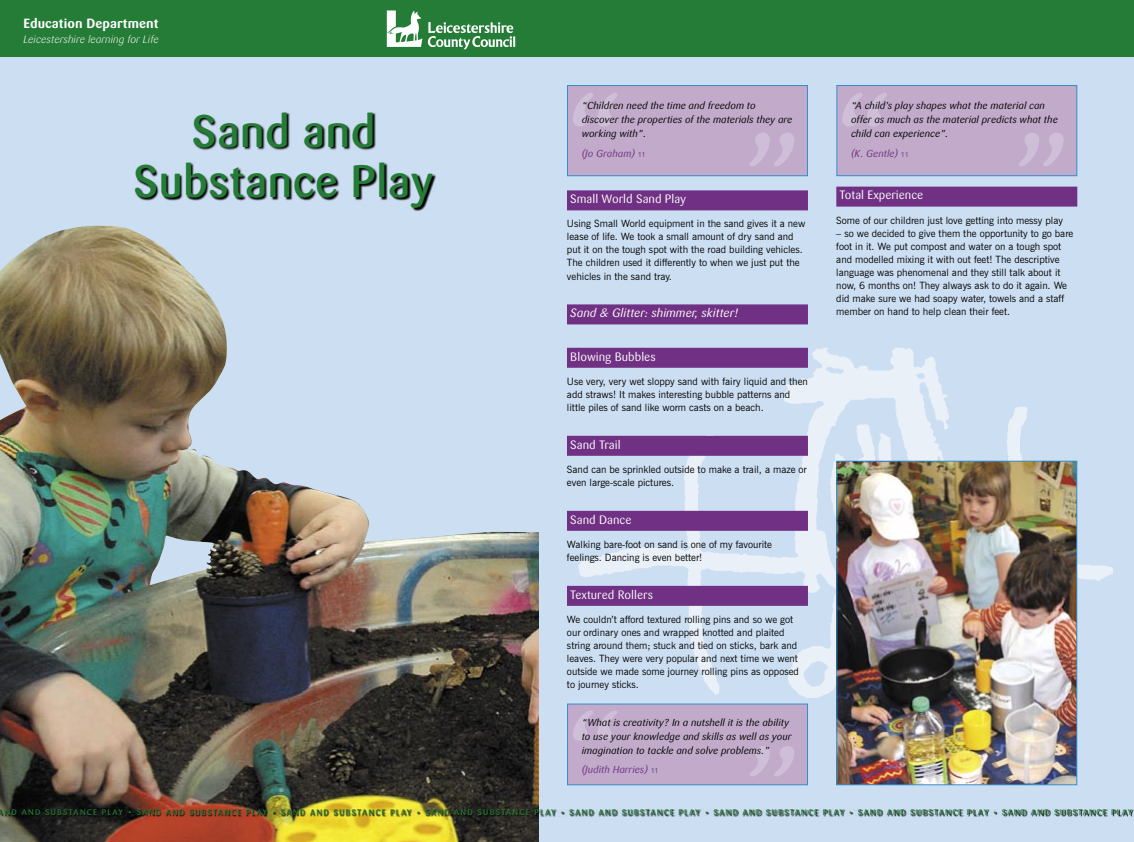
<style>
.page{position:relative;width:1134px;height:842px;background:#ccdef2}
.page>*{position:absolute;margin:0;border:0;box-sizing:border-box;transform-origin:0 0}
.t1{font:500 45px/50px "Sari";color:#247c36;text-align:center}
.t2{font:700 13.2px "Sari";letter-spacing:.005em;color:#fff}
.t3{font:12px "Sari";color:#fff}
.t4{font:italic 12px "Sari";color:#fff}
.t5{font:italic 300 10.6px "Sari";color:#fff}
.t6{font:10px/13px "News Gothic BT";color:#000}
.t7{font:italic 10px/14px "Sari";color:#000}
.t8{font:italic 10px "Sari";color:#703083}
.t9{font:500 8px "Sari";letter-spacing:.15em;color:#247c36}
.s1{font-family:"Sari Regular Caps";font-style:normal;font-size:7px}
</style>
<div class="page">
<img style="left:0;top:225px;width:539px;height:617px">
<img style="left:573px;top:347px;width:540px;height:438px">
<div style="left:0;top:0;width:1134px;height:56px;background:#247c36"></div>
<svg style="left:135px;top:112px;width:301px;height:99px"></svg>
<img style="left:386px;top:10px;width:130px;height:40px">
<svg style="left:0;top:809px;width:1134px;height:8px"></svg>
<div style="left:567px;top:190px;width:241px;height:20px;background:#703083"></div>
<div style="left:567px;top:304px;width:241px;height:20px;background:#703083"></div>
<div style="left:567px;top:348px;width:241px;height:20px;background:#703083"></div>
<div style="left:567px;top:436px;width:241px;height:20px;background:#703083"></div>
<div style="left:567px;top:511px;width:241px;height:20px;background:#703083"></div>
<div style="left:567px;top:586px;width:241px;height:20px;background:#703083"></div>
<div style="left:836px;top:187px;width:241px;height:20px;background:#703083"></div>
<img style="left:838px;top:463px;width:237px;height:320px">
<div style="left:836px;top:461px;width:241px;height:324px;border:1px solid #378eca"></div>
<div style="left:567px;top:86px;width:240px;height:90px;background:#c1aaca"></div>
<div style="left:567px;top:85px;width:241px;height:91px;border:1px solid #378eca"></div>
<svg style="left:750px;top:133px;width:44px;height:33px"></svg>
<svg style="left:573px;top:93px;width:45px;height:34px"></svg>
<div style="left:837px;top:86px;width:240px;height:90px;background:#c1aaca"></div>
<div style="left:836px;top:85px;width:241px;height:91px;border:1px solid #378eca"></div>
<svg style="left:1019px;top:133px;width:45px;height:33px"></svg>
<svg style="left:842px;top:93px;width:45px;height:34px"></svg>
<div style="left:567px;top:704px;width:240px;height:81px;background:#c1aaca"></div>
<div style="left:567px;top:703px;width:241px;height:82px;border:1px solid #378eca"></div>
<svg style="left:750px;top:746px;width:44px;height:30px"></svg>
<svg style="left:573px;top:710px;width:45px;height:31px"></svg>
<h2 class="t2" style="left:23px;top:15px;width:137px">Education Department</h2>
<p class="t5" style="left:23px;top:33px;width:137px">Leicestershire learning for Life</p>
<h1 class="t1" style="left:133px;top:107px;width:302px">Sand and<br>Substance Play</h1>
<p class="t7" style="left:582px;top:99px;width:212px">“Children need the time and freedom to discover the properties of the materials they are working with”.</p>
<p class="t8" style="left:582px;top:147px;width:65px">(Jo Graham) <span class="s1">11</span></p>
<p class="t3" style="left:570px;top:192px;width:118px">Small World Sand Play</p>
<p class="t6" style="left:567px;top:217px;width:240px">Using Small World equipment in the sand gives it a new lease of life. We took a small amount of dry sand and put it on the tough spot with the road building vehicles.<br>The children used it differently to when we just put the vehicles in the sand tray.</p>
<p class="t4" style="left:570px;top:306px;width:170px">Sand &amp; Glitter: shimmer, skitter!</p>
<p class="t3" style="left:570px;top:349px;width:87px">Blowing Bubbles</p>
<p class="t6" style="left:567px;top:375px;width:242px">Use very, very wet sloppy sand with fairy liquid and then add straws! It makes interesting bubble patterns and little piles of sand like worm casts on a beach.</p>
<p class="t3" style="left:570px;top:437px;width:52px">Sand Trail</p>
<p class="t6" style="left:567px;top:463px;width:241px">Sand can be sprinkled outside to make a trail, a maze or even large-scale pictures.</p>
<p class="t3" style="left:570px;top:512px;width:63px">Sand Dance</p>
<p class="t6" style="left:567px;top:538px;width:207px">Walking bare-foot on sand is one of my favourite feelings. Dancing is even better!</p>
<p class="t3" style="left:570px;top:587px;width:84px">Textured Rollers</p>
<p class="t6" style="left:567px;top:613px;width:233px">We couldn’t afford textured rolling pins and so we got our ordinary ones and wrapped knotted and plaited string around them; stuck and tied on sticks, bark and leaves. They were very popular and next time we went outside we made some journey rolling pins as opposed to journey sticks.</p>
<p class="t7" style="left:582px;top:715px;width:211px">“What is creativity? In a nutshell it is the ability to use your knowledge and skills as well as your imagination to tackle and solve problems.”</p>
<p class="t8" style="left:582px;top:764px;width:78px">(Judith Harries) <span class="s1">11</span></p>
<p class="t7" style="left:851px;top:99px;width:208px">“A child’s play shapes what the material can offer as much as the material predicts what the child can experience”.</p>
<p class="t8" style="left:851px;top:147px;width:59px">(K. Gentle) <span class="s1">11</span></p>
<p class="t3" style="left:840px;top:188px;width:85px">Total Experience</p>
<p class="t6" style="left:836px;top:214px;width:228px">Some of our children just love getting into messy play</p>
<p class="t6" style="left:836px;top:227px;width:239px">– so we decided to give them the opportunity to go bare foot in it. We put compost and water on a tough spot and modelled mixing it with out feet! The descriptive language was phenomenal and they still talk about it now, 6 months on! They always ask to do it again. We did make sure we had soapy water, towels and a staff member on hand to help clean their feet.</p>
<p class="t9" style="left:-2px;top:808px;width:1135px">AND AND SUBSTANCE PLAY • SAND AND SUBSTANCE PLAY • SAND AND SUBSTANCE PLAY • SAND AND SUBSTANCE PLAY • SAND AND SUBSTANCE PLAY • SAND AND SUBSTANCE PLAY • SAND AND SUBSTANCE PLAY • SAND AND SUBSTANCE PLAY</p>
</div>
